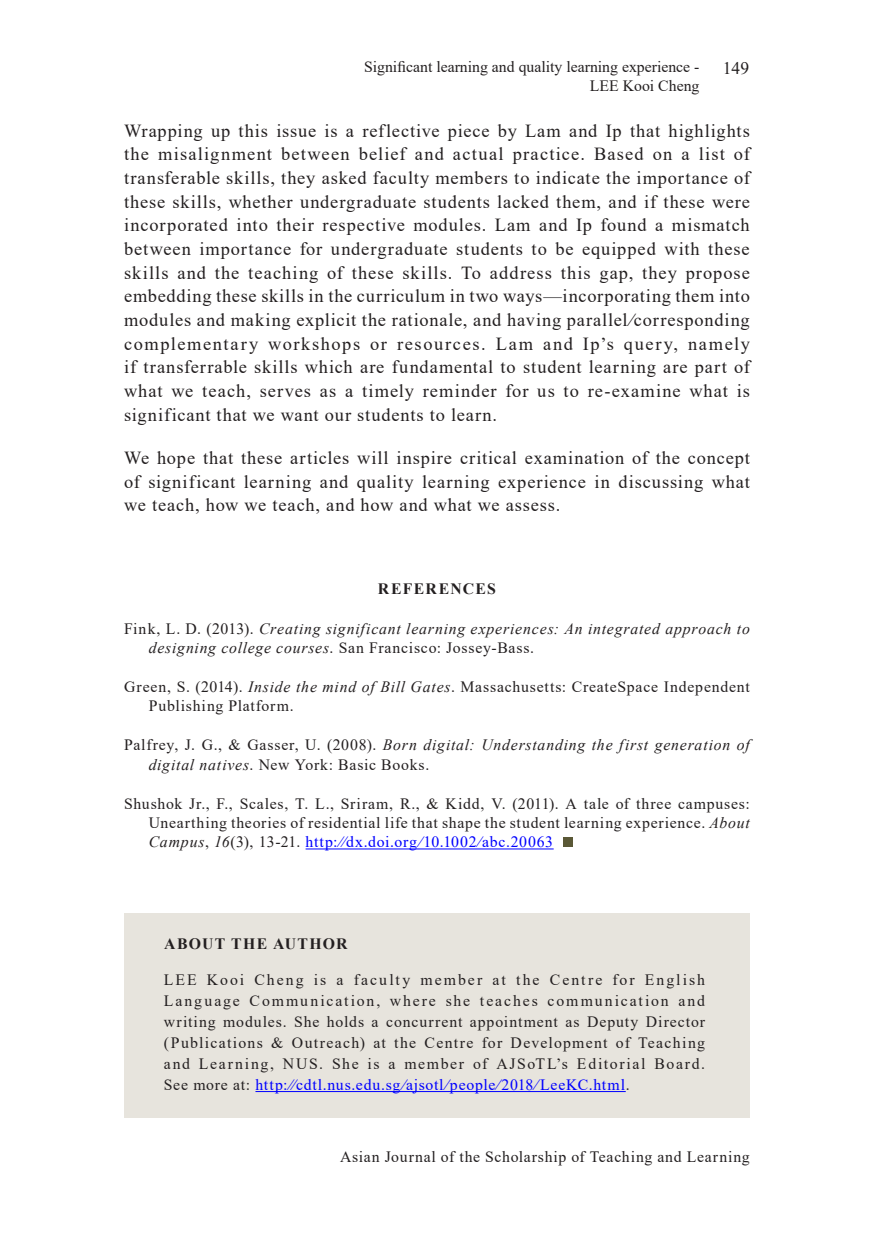
<style>
.page{position:relative;width:874px;height:1241px;background:#fff}
.page>*{position:absolute;margin:0;border:0;box-sizing:border-box;transform-origin:0 0}
._03_text{font:18.38px/23.6px "Times New Roman";letter-spacing:.045em;color:#231f20;text-align:justify}
.t1{font:17.5px "Times New Roman";color:#231f20}
._03b_text_About_the{font:15.75px/21px "Times New Roman";letter-spacing:.035em;color:#231f20;text-align:justify}
.references{font:15.75px/19.2px "Times New Roman";letter-spacing:.05em;color:#231f20}
.references-2{font:italic 15.75px/19.2px "Times New Roman";letter-spacing:.05em;color:#231f20}
._03b_text_About_the-2{font:15.75px "Times New Roman";color:#231f20}
._04_subheading_Refer{font:700 15.75px "Times New Roman";letter-spacing:.09em;color:#231f20}
._04a_subheading_Refe{font:700 15.75px "Times New Roman";letter-spacing:.08em;color:#231f20}
.s1{font-style:normal}
.s2{font-style:italic}
.s3{color:#00f}
</style>
<div class="page">
<div style="left:124px;top:913px;width:625px;height:204px;background:#e7e4dd"></div>
<hr style="left:255px;top:1090px;width:370px;height:1px;background:#00f">
<hr style="left:305px;top:848px;width:248px;height:1px;background:#00f">
<div style="left:562px;top:837px;width:10px;height:10px;background:#5a5836"></div>
<p class="_03b_text_About_the-2" style="left:364px;top:56px;width:337px">Significant learning and quality learning experience -</p>
<p class="t1" style="left:722px;top:55px;width:28px">149</p>
<p class="_03b_text_About_the-2" style="left:589px;top:75px;width:111px">LEE Kooi Cheng</p>
<p class="_03_text" style="left:124px;top:118px;width:627px">Wrapping up this issue is a reflective piece by Lam and Ip that highlights the misalignment between belief and actual practice. Based on a list of transferable skills, they asked faculty members to indicate the importance of these skills, whether undergraduate students lacked them, and if these were incorporated into their respective modules. Lam and Ip found a mismatch between importance for undergraduate students to be equipped with these skills and the teaching of these skills. To address this gap, they propose embedding these skills in the curriculum in two ways—incorporating them into modules and making explicit the rationale, and having parallel/corresponding complementary workshops or resources. Lam and Ip’s query, namely if transferrable skills which are fundamental to student learning are part of what we teach, serves as a timely reminder for us to re-examine what is significant that we want our students to learn.</p>
<p class="_03_text" style="left:124px;top:445px;width:627px">We hope that these articles will inspire critical examination of the concept of significant learning and quality learning experience in discussing what we teach, how we teach, and how and what we assess.</p>
<p class="_04a_subheading_Refe" style="left:378px;top:577px;width:120px">REFERENCES</p>
<p class="references-2" style="left:149px;top:618px;width:602px;text-indent:-24px"><span class="s1">Fink, L. D. (2013).</span> Creating significant learning experiences: An integrated approach to designing college courses<span class="s1">. San Francisco: Jossey-Bass.</span></p>
<p class="references" style="left:149px;top:676px;width:602px;text-indent:-24px">Green, S. (2014). <span class="s2">Inside the mind of Bill Gates</span>. Massachusetts: CreateSpace Independent<br>Publishing Platform.</p>
<p class="references-2" style="left:149px;top:735px;width:602px;text-indent:-24px"><span class="s1">Palfrey, J. G., &amp; Gasser, U. (2008).</span> Born digital: Understanding the first generation of digital natives<span class="s1">. New York: Basic Books.</span></p>
<p class="references" style="left:149px;top:793px;width:602px;text-align:justify;text-indent:-24px">Shushok Jr., F., Scales, T. L., Sriram, R., &amp; Kidd, V. (2011). A tale of three campuses:<br>Unearthing theories of residential life that shape the student learning experience. <span class="s2">About Campus</span>, <span class="s2">16</span>(3), 13-21. <span class="s3">http://dx.doi.org/10.1002/abc.20063</span></p>
<p class="_04_subheading_Refer" style="left:164px;top:932px;width:185px">ABOUT THE AUTHOR</p>
<p class="_03b_text_About_the" style="left:164px;top:968px;width:542px">LEE Kooi Cheng is a faculty member at the Centre for English Language Communication, where she teaches communication and writing modules. She holds a concurrent appointment as Deputy Director (Publications &amp; Outreach) at the Centre for Development of Teaching and Learning, NUS. She is a member of AJSoTL’s Editorial Board.<br>See more at: <span class="s3">http://cdtl.nus.edu.sg/ajsotl/people/2018/LeeKC.html</span>.</p>
<p class="_03b_text_About_the" style="left:340px;top:1145px;width:411px">Asian Journal of the Scholarship of Teaching and Learning</p>
</div>
